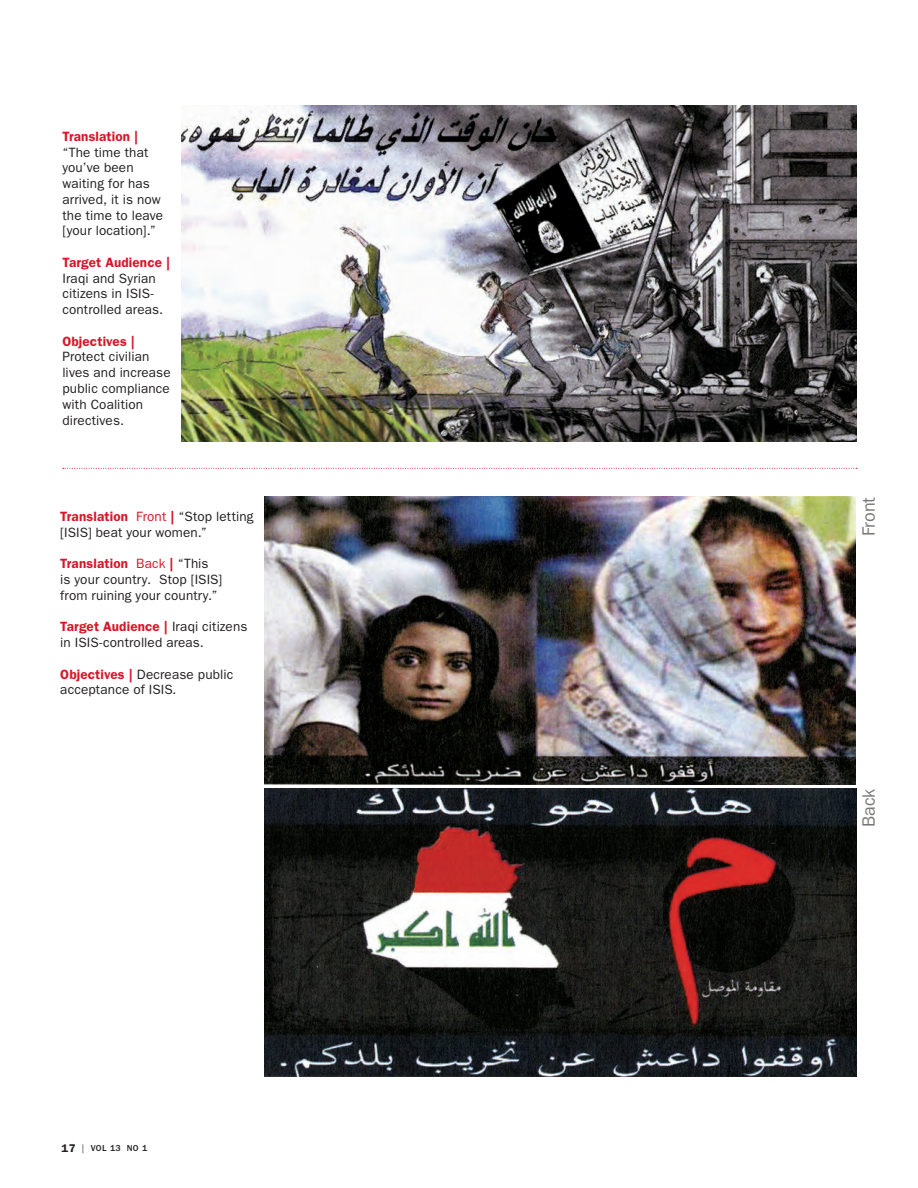
<style>
.page{position:relative;width:918px;height:1188px;background:#fff}
.page>*{position:absolute;margin:0;border:0;box-sizing:border-box;transform-origin:0 0}
.t1{font:18px "ITC Franklin Gothic Std";color:#7b7874}
.Captions{font:13.5px/15.8px "ITC Franklin Gothic Std";letter-spacing:.01em;color:#231f20}
.t2{font:500 9px "ITC Franklin Gothic Std";letter-spacing:.035em;color:#231f20}
.s1{font-weight:600;color:#d71729}
.s2{color:#d71729}
.s3{font-style:italic}
.s4{font-weight:600;font-size:11.25px}
.s5{font-weight:400}
</style>
<div class="page">
<img style="left:182px;top:105px;width:674px;height:337px">
<svg style="left:63px;top:468px;width:794px;height:1px"></svg>
<img style="left:264px;top:496px;width:592px;height:288px">
<img style="left:265px;top:789px;width:591px;height:288px">
<p class="Captions" style="left:62px;top:129px;width:102px"><span class="s1">Translation | </span>“The time that you’ve been waiting for has arrived, it is now the time to leave [your location].”</p>
<p class="Captions" style="left:62px;top:255px;width:109px"><span class="s1">Target Audience |<br></span>Iraqi and Syrian citizens in ISIS&shy;controlled areas.</p>
<p class="Captions" style="left:62px;top:333px;width:110px"><span class="s1">Objectives |<br></span>Protect civilian lives and increase public compliance with Coalition directives.</p>
<p class="Captions" style="left:60px;top:509px;width:195px"><span class="s1">Translation</span> <span class="s2">Front</span> <span class="s1">|</span> “Stop letting [ISIS] beat your women.”</p>
<p class="Captions" style="left:60px;top:556px;width:164px"><span class="s1">Translation</span> <span class="s2">Back</span> <span class="s1">|</span> “This<br>is your country. Stop [ISIS] from ruining your country.”</p>
<p class="Captions" style="left:60px;top:619px;width:189px"><span class="s1">Target Audience |</span> Iraqi citizens in ISIS-controlled areas.</p>
<p class="Captions" style="left:60px;top:666px;width:174px"><span class="s1">Objectives |</span> Decrease public acceptance of ISIS<span class="s3">.</span></p>
<p class="t2" style="left:62px;top:1143px;width:87px"><span class="s4">17</span> <span class="s5">|</span> VOL 13 NO 1</p>
<p class="t1" style="left:858px;top:536px;width:41px;rotate:-90deg">Front</p>
<p class="t1" style="left:858px;top:827px;width:40px;rotate:-90deg">Back</p>
</div>
